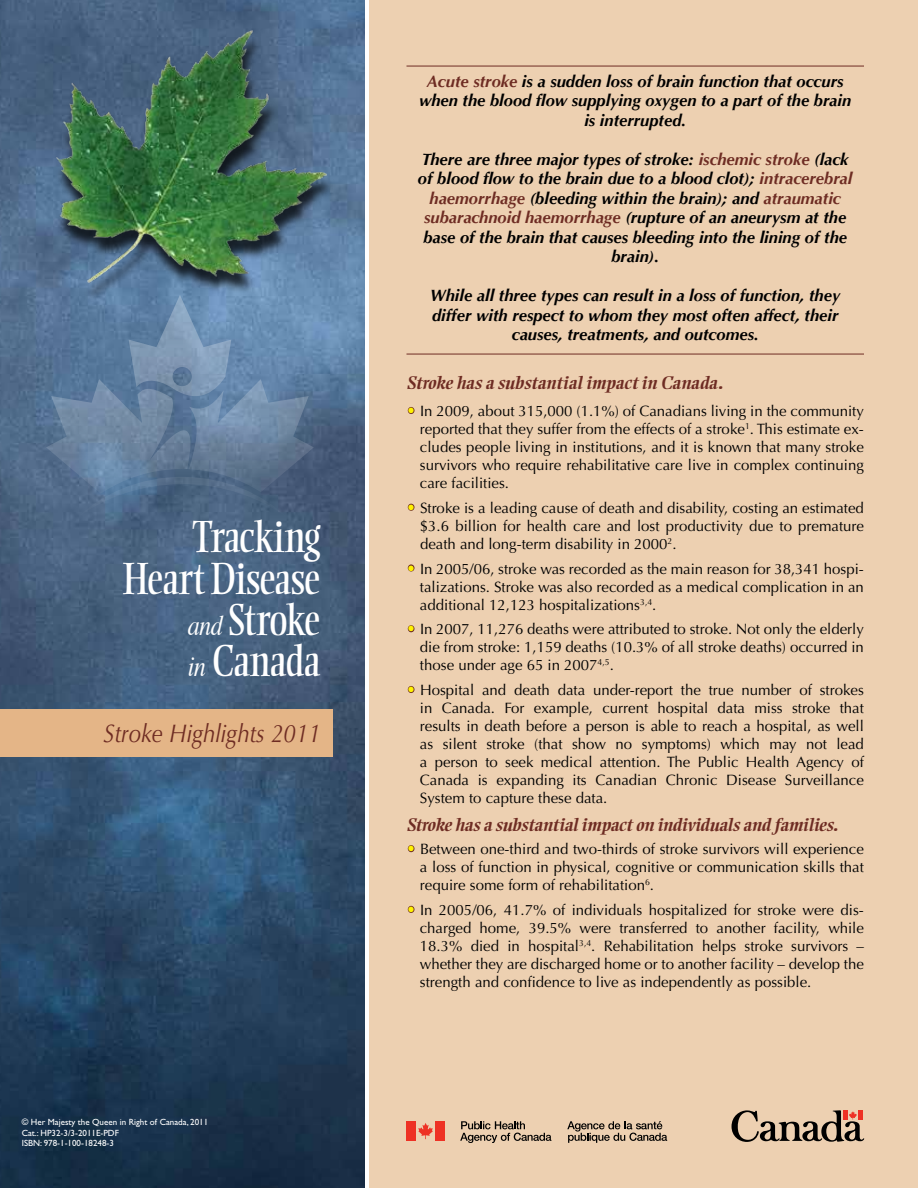
<style>
.page{position:relative;width:918px;height:1188px;background:#fff}
.page>*{position:absolute;margin:0;border:0;box-sizing:border-box;transform-origin:0 0}
.t1{font:44.4px/41.4px "Ellington MT Std";letter-spacing:-.03em;color:#fff;text-align:right;scale:.85 1}
.t2{font:italic 25.5px "Optima LT Std";color:#6e2c23;scale:.87 1}
.t3{font:italic 700 18px "Ellington MT Std";letter-spacing:-.02em;color:#6e2c23}
.t4{font:italic 700 16.5px/19.5px "Optima";color:#000;text-align:center}
.t5{font:15px/18px "Optima LT Std";color:#000;text-align:justify}
.t6{font:9px/10.8px "Gill Sans Std";color:#fff}
.s1{font-family:"Times";font-style:italic;font-size:28.5px}
.s2{color:#6e2c23}
.s3{font-size:16.5px;color:#fff200}
</style>
<div class="page">
<div style="left:369px;top:0;width:549px;height:1188px;background:#edd0b1"></div>
<img style="left:0;top:0;width:364px;height:1188px">
<div style="left:53px;top:36px;width:283px;height:266px;background:#000;opacity:.75"></div>
<img style="left:55px;top:30px;width:276px;height:256px">
<div style="left:0;top:710px;width:333px;height:47px;background:#e4b587"></div>
<svg style="left:76px;top:494px;width:213px;height:25px;background:#4b6583"></svg>
<svg style="left:46px;top:295px;width:268px;height:199px;background:#6582a1"></svg>
<div style="left:406px;top:1121px;width:10px;height:20px;background:#ee3124"></div>
<svg style="left:418px;top:1123px;width:15px;height:16px"></svg>
<div style="left:435px;top:1121px;width:10px;height:20px;background:#ee3124"></div>
<svg style="left:460px;top:1121px;width:91px;height:22px"></svg>
<svg style="left:567px;top:1121px;width:100px;height:22px"></svg>
<svg style="left:732px;top:1110px;width:132px;height:32px"></svg>
<hr style="left:406px;top:66px;width:458px;height:1px;background:#6e2c23">
<hr style="left:406px;top:354px;width:458px;height:1px;background:#6e2c23">
<div style="left:408px;top:407px;width:7px;height:7px;border:2px solid #6e2c23;border-radius:50%"></div>
<div style="left:408px;top:504px;width:7px;height:7px;border:2px solid #6e2c23;border-radius:50%"></div>
<div style="left:408px;top:564px;width:7px;height:8px;border:2px solid #6e2c23;border-radius:50%"></div>
<div style="left:408px;top:625px;width:7px;height:7px;border:2px solid #6e2c23;border-radius:50%"></div>
<div style="left:408px;top:686px;width:7px;height:7px;border:2px solid #6e2c23;border-radius:50%"></div>
<div style="left:408px;top:845px;width:7px;height:7px;border:2px solid #6e2c23;border-radius:50%"></div>
<div style="left:408px;top:906px;width:7px;height:7px;border:2px solid #6e2c23;border-radius:50%"></div>
<h1 class="t1" style="left:122px;top:517px;width:234px">Tracking<br>Heart Disease <span class="s1">and</span> Stroke<br><span class="s1">in</span> Canada</h1>
<h2 class="t2" style="left:104px;top:718px;width:251px">Stroke Highlights 2011</h2>
<p class="t6" style="left:22px;top:1116px;width:188px">© Her Majesty the Queen in Right of Canada, 2011<br>Cat.: HP32-3/3-2011E-PDF<br>ISBN: 978-1-100-18248-3</p>
<p class="t4" style="left:419px;top:71px;width:434px"><span class="s2">Acute stroke</span> is a sudden loss of brain function that occurs when the blood flow supplying oxygen to a part of the brain is interrupted.</p>
<p class="t4" style="left:418px;top:149px;width:436px">There are three major types of stroke: <span class="s2">ischemic stroke</span> (lack of blood flow to the brain due to a blood clot); <span class="s2">intracerebral haemorrhage</span> (bleeding within the brain); and <span class="s2">atraumatic subarachnoid haemorrhage</span> (rupture of an aneurysm at the base of the brain that causes bleeding into the lining of the brain).</p>
<p class="t4" style="left:430px;top:286px;width:412px">While all three types can result in a loss of function, they differ with respect to whom they most often affect, their causes, treatments, and outcomes.</p>
<p class="t3" style="left:406px;top:373px;width:319px">Stroke has a substantial impact in Canada.</p>
<p class="t5" style="left:420px;top:402px;width:446px;text-indent:-13px"><span class="s3">•</span> In 2009, about 315,000 (1.1%) of Canadians living in the community reported that they suffer from the effects of a stroke<sup>1</sup>. This estimate ex&shy;cludes people living in institutions, and it is known that many stroke survivors who require rehabilitative care live in complex continuing care facilities.</p>
<p class="t5" style="left:420px;top:499px;width:446px;text-indent:-13px"><span class="s3">•</span> Stroke is a leading cause of death and disability, costing an estimated $3.6 billion for health care and lost productivity due to premature death and long-term disability in 2000<sup>2</sup>.</p>
<p class="t5" style="left:420px;top:560px;width:445px;text-indent:-13px"><span class="s3">•</span> In 2005/06, stroke was recorded as the main reason for 38,341 hospi&shy;talizations. Stroke was also recorded as a medical complication in an additional 12,123 hospitalizations<sup>3,4</sup>.</p>
<p class="t5" style="left:420px;top:620px;width:446px;text-indent:-13px"><span class="s3">•</span> In 2007, 11,276 deaths were attributed to stroke. Not only the elderly die from stroke: 1,159 deaths (10.3% of all stroke deaths) occurred in those under age 65 in 2007<sup>4,5</sup>.</p>
<p class="t5" style="left:420px;top:681px;width:446px;text-indent:-13px"><span class="s3">•</span> Hospital and death data under-report the true number of strokes in Canada. For example, current hospital data miss stroke that results in death before a person is able to reach a hospital, as well as silent stroke (that show no symptoms) which may not lead a person to seek medical attention. The Public Health Agency of Canada is expanding its Canadian Chronic Disease Surveillance System to capture these data.</p>
<p class="t3" style="left:406px;top:815px;width:434px">Stroke has a substantial impact on individuals and families.</p>
<p class="t5" style="left:420px;top:840px;width:446px;text-indent:-13px"><span class="s3">•</span> Between one-third and two-thirds of stroke survivors will experience a loss of function in physical, cognitive or communication skills that require some form of rehabilitation<sup>6</sup>.</p>
<p class="t5" style="left:420px;top:901px;width:446px;text-indent:-13px"><span class="s3">•</span> In 2005/06, 41.7% of individuals hospitalized for stroke were dis&shy;charged home, 39.5% were transferred to another facility, while 18.3% died in hospital<sup>3,4</sup>. Rehabilitation helps stroke survivors – whether they are discharged home or to another facility – develop the strength and confidence to live as independently as possible.</p>
</div>
